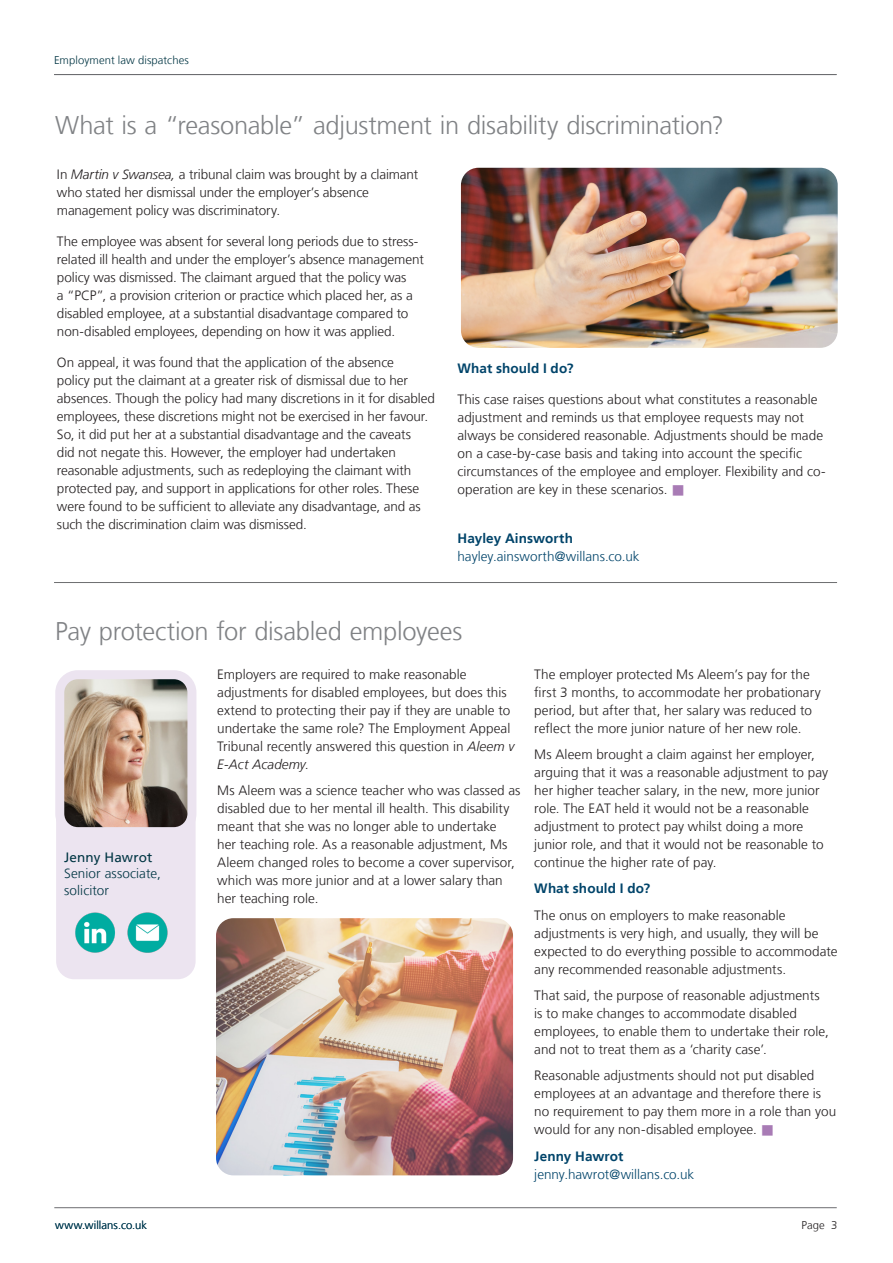
<style>
.page{position:relative;width:893px;height:1263px;background:#fff}
.page>*{position:absolute;margin:0;border:0;box-sizing:border-box;transform-origin:0 0}
.Main_heading{font:300 25.5px "Frutiger LT";letter-spacing:-.01em;color:#808285}
.Body_copy{font:300 13.5px/18px "Frutiger LT";color:#231f20}
.Body_copy-2{font:300 13.5px "Frutiger LT";color:#00446a}
.Body_copy-3{font:700 13.5px "Frutiger LT";letter-spacing:.01em;color:#00446a}
.Photo_caption_text{font:300 13.5px/16.5px "Frutiger LT";letter-spacing:.01em;color:#003543}
.t1{font:300 11.25px "Frutiger LT";letter-spacing:.01em;color:#003543}
.t2{font:300 11.25px "Frutiger LT";letter-spacing:.005em;color:#00446a}
.t3{font:300 11.25px "Frutiger LT";color:#231f20}
.s1{font-style:italic}
.s2{color:#a87bb5}
.s3{font-weight:400}
</style>
<div class="page">
<hr style="left:54px;top:74px;width:782px;height:1px;background:#6c6d70">
<hr style="left:54px;top:1207px;width:783px;height:1px;background:#6c6d70">
<img style="left:461px;top:168px;width:377px;height:180px">
<hr style="left:54px;top:582px;width:783px;height:1px;background:#6c6d70">
<div style="left:56px;top:677px;width:140px;height:302px;background:#ece4f0;border-radius:18px"></div>
<img style="left:65px;top:680px;width:121px;height:146px">
<div style="left:55px;top:670px;width:141px;height:166px;border:9px solid #ece4f0;border-radius:18px"></div>
<img style="left:127px;top:912px;width:41px;height:41px">
<img style="left:75px;top:912px;width:40px;height:41px">
<img style="left:216px;top:918px;width:297px;height:257px">
<p class="t1" style="left:54px;top:53px;width:136px">Employment law dispatches</p>
<p class="Main_heading" style="left:55px;top:111px;width:670px">What is a “reasonable” adjustment in disability discrimination?</p>
<p class="Body_copy" style="left:57px;top:166px;width:363px">In <span class="s1">Martin v Swansea,</span> a tribunal claim was brought by a claimant who stated her dismissal under the employer’s absence management policy was discriminatory.</p>
<p class="Body_copy" style="left:57px;top:233px;width:368px">The employee was absent for several long periods due to stress&shy;related ill health and under the employer’s absence management policy was dismissed. The claimant argued that the policy was<br>a “PCP”, a provision criterion or practice which placed her, as a disabled employee, at a substantial disadvantage compared to non-disabled employees, depending on how it was applied.</p>
<p class="Body_copy" style="left:57px;top:354px;width:380px">On appeal, it was found that the application of the absence<br>policy put the claimant at a greater risk of dismissal due to her absences. Though the policy had many discretions in it for disabled employees, these discretions might not be exercised in her favour.<br>So, it did put her at a substantial disadvantage and the caveats<br>did not negate this. However, the employer had undertaken reasonable adjustments, such as redeploying the claimant with protected pay, and support in applications for other roles. These were found to be sufficient to alleviate any disadvantage, and as such the discrimination claim was dismissed.</p>
<p class="Body_copy-3" style="left:458px;top:360px;width:117px">What should I do?</p>
<p class="Body_copy" style="left:458px;top:390px;width:369px">This case raises questions about what constitutes a reasonable adjustment and reminds us that employee requests may not always be considered reasonable. Adjustments should be made on a case-by-case basis and taking into account the specific circumstances of the employee and employer. Flexibility and co&shy;operation are key in these scenarios. <span class="s2">■</span></p>
<p class="Body_copy-3" style="left:458px;top:530px;width:117px">Hayley Ainsworth</p>
<p class="Body_copy-2" style="left:458px;top:548px;width:184px">hayley.ainsworth@willans.co.uk</p>
<p class="Main_heading" style="left:55px;top:617px;width:409px">Pay protection for disabled employees</p>
<p class="Body_copy" style="left:217px;top:665px;width:299px">Employers are required to make reasonable adjustments for disabled employees, but does this extend to protecting their pay if they are unable to undertake the same role? The Employment Appeal Tribunal recently answered this question in <span class="s1">Aleem v E-Act Academy.</span></p>
<p class="Body_copy" style="left:217px;top:782px;width:305px">Ms Aleem was a science teacher who was classed as disabled due to her mental ill health. This disability meant that she was no longer able to undertake<br>her teaching role. As a reasonable adjustment, Ms Aleem changed roles to become a cover supervisor, which was more junior and at a lower salary than her teaching role.</p>
<p class="Photo_caption_text" style="left:64px;top:849px;width:98px"><span class="s3">Jenny Hawrot<br></span>Senior associate, solicitor</p>
<p class="Body_copy" style="left:534px;top:665px;width:288px">The employer protected Ms Aleem’s pay for the first 3 months, to accommodate her probationary period, but after that, her salary was reduced to reflect the more junior nature of her new role.</p>
<p class="Body_copy" style="left:534px;top:746px;width:295px">Ms Aleem brought a claim against her employer, arguing that it was a reasonable adjustment to pay her higher teacher salary, in the new, more junior role. The EAT held it would not be a reasonable adjustment to protect pay whilst doing a more junior role, and that it would not be reasonable to continue the higher rate of pay.</p>
<p class="Body_copy-3" style="left:534px;top:881px;width:117px">What should I do?</p>
<p class="Body_copy" style="left:534px;top:906px;width:305px">The onus on employers to make reasonable adjustments is very high, and usually, they will be expected to do everything possible to accommodate any recommended reasonable adjustments.</p>
<p class="Body_copy" style="left:534px;top:986px;width:296px">That said, the purpose of reasonable adjustments is to make changes to accommodate disabled employees, to enable them to undertake their role, and not to treat them as a ‘charity case’.</p>
<p class="Body_copy" style="left:534px;top:1067px;width:303px">Reasonable adjustments should not put disabled employees at an advantage and therefore there is no requirement to pay them more in a role than you would for any non-disabled employee. <span class="s2">■</span></p>
<p class="Body_copy-3" style="left:534px;top:1148px;width:91px">Jenny Hawrot</p>
<p class="Body_copy-2" style="left:534px;top:1166px;width:162px">jenny.hawrot@willans.co.uk</p>
<p class="t2" style="left:55px;top:1219px;width:94px">www.willans.co.uk</p>
<p class="t3" style="left:801px;top:1219px;width:37px">Page 3</p>
</div>
